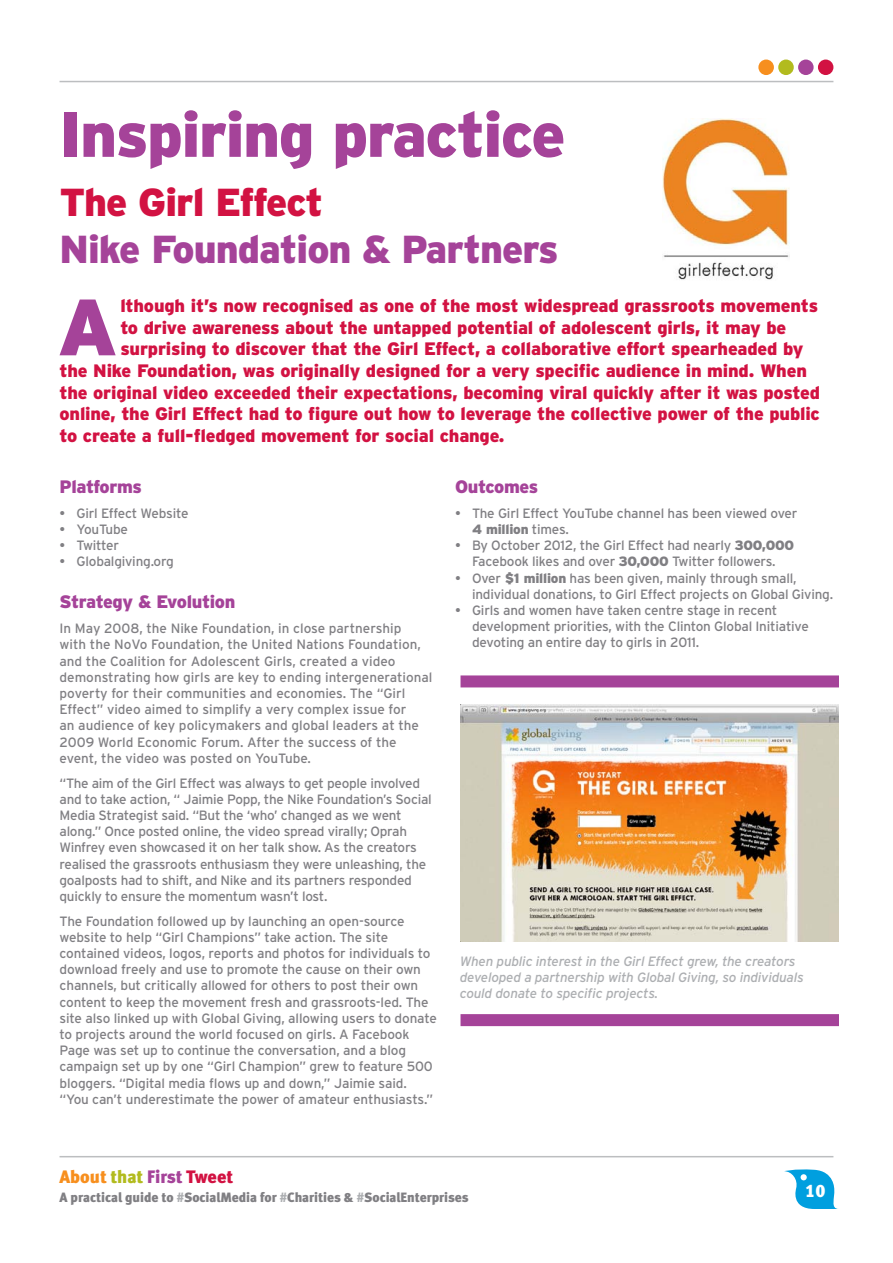
<style>
.page{position:relative;width:893px;height:1263px;background:#fff}
.page>*{position:absolute;margin:0;border:0;box-sizing:border-box;transform-origin:0 0}
.t1{font:900 79.65px "Interstate";color:#a54399}
.t2{font:900 63px "Interstate";letter-spacing:-.025em;color:#a54399}
.t3{font:900 39px "Interstate";letter-spacing:-.025em;color:#a54399}
.t4{font:900 39px "Interstate";letter-spacing:-.025em;color:#d21242}
.t5{font:900 18px "Interstate";letter-spacing:-.01em;color:#d21242}
.t6{font:900 18px "Interstate";letter-spacing:-.02em;color:#a54399}
.t7{font:900 18px "Seat Meta";color:#f78f1e}
.t8{font:900 18px "Seat Meta";color:#fff}
.t9{font:13.5px/16.2px "Interstate";letter-spacing:-.015em;color:#807f83}
.t10{font:italic 13.5px/16.2px "Interstate";letter-spacing:-.015em;color:#adafb2}
.t11{font:900 13.5px "Seat Meta";color:#807f83}
.s1{font-weight:900}
.s2{color:#b2bb1e}
.s3{color:#a54399}
.s4{color:#d21242}
.s5{color:#adafb2}
</style>
<div class="page">
<hr style="left:60px;top:1156px;width:773px;height:1px;background:#bcbec0">
<svg style="left:784px;top:1169px;width:54px;height:40px"></svg>
<hr style="left:60px;top:81px;width:773px;height:1px;background:#bcbec0">
<div style="left:778px;top:60px;width:16px;height:15px;background:#b2bb1e;border-radius:50%"></div>
<div style="left:758px;top:60px;width:16px;height:15px;background:#f78f1e;border-radius:50%"></div>
<div style="left:798px;top:60px;width:16px;height:15px;background:#a54399;border-radius:50%"></div>
<div style="left:818px;top:60px;width:15px;height:15px;background:#d21242;border-radius:50%"></div>
<img style="left:662px;top:118px;width:127px;height:162px">
<img style="left:460px;top:704px;width:379px;height:237px">
<div style="left:460px;top:1014px;width:379px;height:12px;background:#a54399"></div>
<div style="left:460px;top:675px;width:379px;height:12px;background:#a54399"></div>
<h2 class="t2" style="left:60px;top:99px;width:507px">Inspiring practice</h2>
<h3 class="t4" style="left:60px;top:180px;width:265px">The Girl Effect</h3>
<h3 class="t3" style="left:60px;top:227px;width:501px">Nike Foundation &amp; Partners</h3>
<h1 class="t1" style="left:57px;top:282px;width:62px">A</h1>
<h3 class="t5" style="left:120px;top:295px;width:699px">lthough it’s now recognised as one of the most widespread grassroots movements</h3>
<h3 class="t5" style="left:120px;top:317px;width:667px">to drive awareness about the untapped potential of adolescent girls, it may be</h3>
<h3 class="t5" style="left:120px;top:339px;width:684px">surprising to discover that the Girl Effect, a collaborative effort spearheaded by</h3>
<h3 class="t5" style="left:60px;top:360px;width:749px">the Nike Foundation, was originally designed for a very specific audience in mind. When</h3>
<h3 class="t5" style="left:60px;top:382px;width:762px">the original video exceeded their expectations, becoming viral quickly after it was posted</h3>
<h3 class="t5" style="left:60px;top:403px;width:762px">online, the Girl Effect had to figure out how to leverage the collective power of the public</h3>
<h3 class="t5" style="left:60px;top:425px;width:446px">to create a full-fledged movement for social change.</h3>
<h3 class="t6" style="left:60px;top:476px;width:84px">Platforms</h3>
<p class="t9" style="left:60px;top:505px;width:130px">• Girl Effect Website</p>
<p class="t9" style="left:60px;top:521px;width:70px">• YouTube</p>
<p class="t9" style="left:60px;top:537px;width:61px">• Twitter</p>
<p class="t9" style="left:60px;top:553px;width:116px">• Globalgiving.org</p>
<h3 class="t6" style="left:60px;top:592px;width:177px">Strategy &amp; Evolution</h3>
<p class="t9" style="left:60px;top:620px;width:375px">In May 2008, the Nike Foundation, in close partnership<br>with the NoVo Foundation, the United Nations Foundation, and the Coalition for Adolescent Girls, created a video demonstrating how girls are key to ending intergenerational poverty for their communities and economies. The “Girl Effect” video aimed to simplify a very complex issue for<br>an audience of key policymakers and global leaders at the 2009 World Economic Forum. After the success of the event, the video was posted on YouTube.</p>
<p class="t9" style="left:60px;top:774px;width:374px">“The aim of the Girl Effect was always to get people involved and to take action, “ Jaimie Popp, the Nike Foundation’s Social Media Strategist said. “But the ‘who’ changed as we went along.” Once posted online, the video spread virally; Oprah Winfrey even showcased it on her talk show. As the creators realised the grassroots enthusiasm they were unleashing, the goalposts had to shift, and Nike and its partners responded quickly to ensure the momentum wasn’t lost.</p>
<p class="t9" style="left:60px;top:913px;width:379px">The Foundation followed up by launching an open-source website to help “Girl Champions” take action. The site contained videos, logos, reports and photos for individuals to download freely and use to promote the cause on their own channels, but critically allowed for others to post their own content to keep the movement fresh and grassroots-led. The site also linked up with Global Giving, allowing users to donate to projects around the world focused on girls. A Facebook Page was set up to continue the conversation, and a blog campaign set up by one “Girl Champion” grew to feature 500 bloggers. “Digital media flows up and down,” Jaimie said. “You can’t underestimate the power of amateur enthusiasts.”</p>
<h3 class="t6" style="left:455px;top:476px;width:85px">Outcomes</h3>
<p class="t9" style="left:472px;top:505px;width:327px;text-indent:-17px">• The Girl Effect YouTube channel has been viewed over<br><span class="s1">4 million</span> times.</p>
<p class="t9" style="left:455px;top:537px;width:341px;text-align:center">• By October 2012, the Girl Effect had nearly <span class="s1">300,000<br></span>Facebook likes and over <span class="s1">30,000</span> Twitter followers.</p>
<p class="t9" style="left:472px;top:570px;width:363px;text-indent:-17px">• Over <span class="s1">$1 million</span> has been given, mainly through small, individual donations, to Girl Effect projects on Global Giving.</p>
<p class="t9" style="left:472px;top:602px;width:338px;text-indent:-17px">• Girls and women have taken centre stage in recent development priorities, with the Clinton Global Initiative devoting an entire day to girls in 2011.</p>
<p class="t10" style="left:460px;top:953px;width:345px">When public interest in the Girl Effect grew, the creators developed a partnership with Global Giving, so individuals could donate to specific projects.</p>
<h3 class="t7" style="left:60px;top:1166px;width:175px">About <span class="s2">that</span> <span class="s3">First</span> <span class="s4">Tweet</span></h3>
<p class="t11" style="left:60px;top:1189px;width:411px">A practical guide to <span class="s5">#</span>SocialMedia for <span class="s5">#</span>Charities &amp; <span class="s5">#</span>SocialEnterprises</p>
<h3 class="t8" style="left:805px;top:1180px;width:22px">10</h3>
</div>
